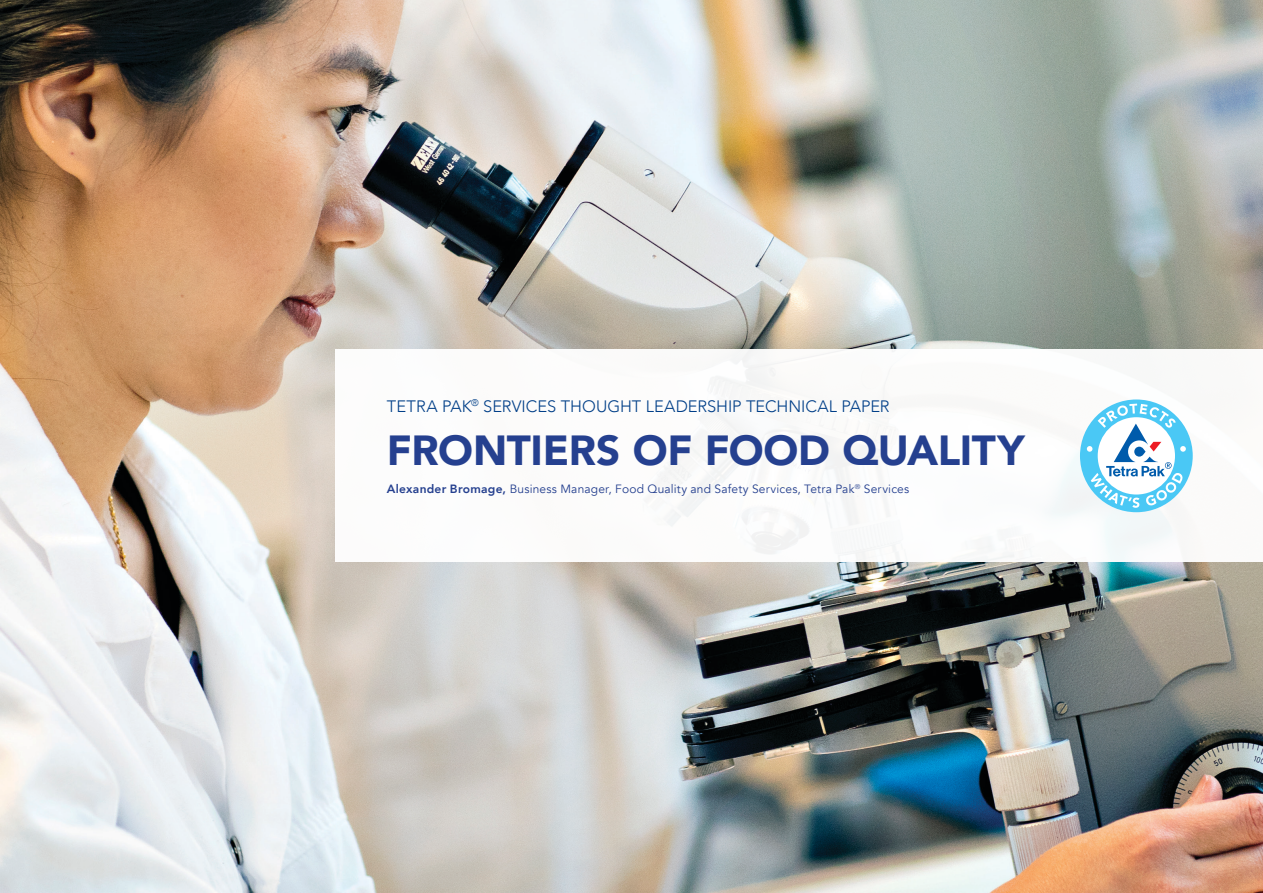
<style>
.page{position:relative;width:1263px;height:893px;background:#fff}
.page>*{position:absolute;margin:0;border:0;box-sizing:border-box;transform-origin:0 0}
.t1{font:900 42px "Avenir";letter-spacing:-.01em;color:#25408f}
.t2{font:300 16.5px "Avenir";color:#013f88}
.t3{font:12px "Avenir";letter-spacing:.015em;color:#25408f}
.s1{font-weight:800}
</style>
<div class="page">
<img style="left:0;top:0;width:1263px;height:893px">
<div style="left:336px;top:349px;width:927px;height:212px;background:#fff"></div>
<svg style="left:1080px;top:399px;width:113px;height:113px"></svg>
<p class="t2" style="left:387px;top:396px;width:504px">TETRA PAK<sup>®</sup> SERVICES THOUGHT LEADERSHIP TECHNICAL PAPER</p>
<p class="t1" style="left:387px;top:414px;width:639px">FRONTIERS OF FOOD QUALITY</p>
<p class="t3" style="left:387px;top:481px;width:524px"><span class="s1">Alexander Bromage,</span> Business Manager, Food Quality and Safety Services, Tetra Pak<sup>®</sup> Services</p>
</div>
